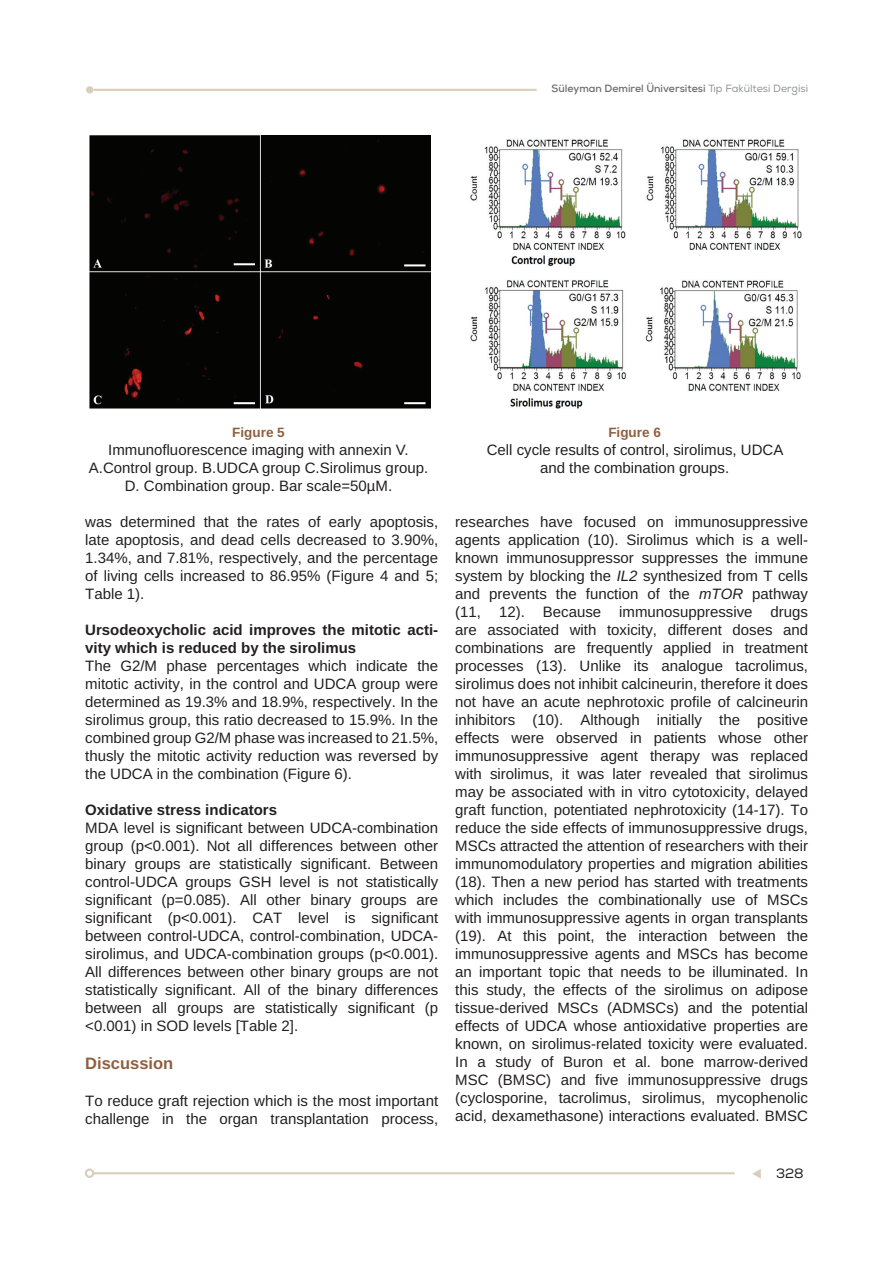
<style>
.page{position:relative;width:893px;height:1263px;background:#fff}
.page>*{position:absolute;margin:0;border:0;box-sizing:border-box;transform-origin:0 0}
.t1{font:700 16.5px "Arimo";color:#8f5f3f}
.t2{font:15px/18px "Arimo";color:#231f20;text-align:justify}
.t3{font:700 15px/18px "Arimo";color:#231f20}
.t4{font:700 13.5px "Arimo";color:#8f5f3f}
.t5{font:13.5px "Nexa";color:#231f20}
.t6{font:700 10.5px "Nexa";color:#6b6b6e}
.s1{font-weight:400;color:#939598}
.s2{font-style:italic}
.s3{color:#d8cebc}
</style>
<div class="page">
<hr style="left:93px;top:1172px;width:642px;height:2px;background:#d8cebc">
<div style="left:85px;top:1168px;width:9px;height:10px;border:2px solid #d8cebc;border-radius:50%"></div>
<hr style="left:94px;top:89px;width:443px;height:2px;background:#d8cebc">
<div style="left:86px;top:86px;width:7px;height:8px;background:#d8cebc;border-radius:50%"></div>
<div style="left:89px;top:135px;width:341px;height:274px;background:#040503"></div>
<img style="left:470px;top:139px;width:332px;height:270px">
<p class="t6" style="left:552px;top:82px;width:258px">Süleyman Demirel Üniversitesi <span class="s1">Tıp Fakültesi Dergisi</span></p>
<p class="t4" style="left:232px;top:422px;width:54px">Figure 5</p>
<p class="t2" style="left:89px;top:441px;width:341px;text-align:center">Immunofluorescence imaging with annexin V.<br>A.Control group. B.UDCA group C.Sirolimus group.<br>D. Combination group. Bar scale=50µM.</p>
<p class="t2" style="left:85px;top:513px;width:354px">was determined that the rates of early apoptosis, late apoptosis, and dead cells decreased to 3.90%, 1.34%, and 7.81%, respectively, and the percentage of living cells increased to 86.95% (Figure 4 and 5; Table 1).</p>
<p class="t3" style="left:85px;top:621px;width:354px">Ursodeoxycholic acid improves the mitotic acti&shy;vity which is reduced by the sirolimus</p>
<p class="t2" style="left:85px;top:657px;width:354px">The G2/M phase percentages which indicate the mitotic activity, in the control and UDCA group were determined as 19.3% and 18.9%, respectively. In the sirolimus group, this ratio decreased to 15.9%. In the combined group G2/M phase was increased to 21.5%, thusly the mitotic activity reduction was reversed by the UDCA in the combination (Figure 6).</p>
<p class="t3" style="left:85px;top:801px;width:193px">Oxidative stress indicators</p>
<p class="t2" style="left:85px;top:819px;width:354px">MDA level is significant between UDCA-combination group (p&lt;0.001). Not all differences between other binary groups are statistically significant. Between control-UDCA groups GSH level is not statistically significant (p=0.085). All other binary groups are significant (p&lt;0.001). CAT level is significant between control-UDCA, control-combination, UDCA&shy;sirolimus, and UDCA-combination groups (p&lt;0.001).<br>All differences between other binary groups are not statistically significant. All of the binary differences between all groups are statistically significant (p &lt;0.001) in SOD levels [Table 2].</p>
<p class="t1" style="left:85px;top:1051px;width:90px">Discussion</p>
<p class="t2" style="left:85px;top:1092px;width:354px">To reduce graft rejection which is the most important challenge in the organ transplantation process,</p>
<p class="t4" style="left:608px;top:422px;width:54px">Figure 6</p>
<p class="t2" style="left:487px;top:441px;width:298px;text-align:center">Cell cycle results of control, sirolimus, UDCA and the combination groups.</p>
<p class="t2" style="left:455px;top:513px;width:354px">researches have focused on immunosuppressive agents application (10). Sirolimus which is a well&shy;known immunosuppressor suppresses the immune system by blocking the <span class="s2">IL2</span> synthesized from T cells and prevents the function of the <span class="s2">mTOR</span> pathway (11, 12). Because immunosuppressive drugs are associated with toxicity, different doses and combinations are frequently applied in treatment processes (13). Unlike its analogue tacrolimus, sirolimus does not inhibit calcineurin, therefore it does not have an acute nephrotoxic profile of calcineurin inhibitors (10). Although initially the positive effects were observed in patients whose other immunosuppressive agent therapy was replaced with sirolimus, it was later revealed that sirolimus may be associated with in vitro cytotoxicity, delayed graft function, potentiated nephrotoxicity (14-17). To reduce the side effects of immunosuppressive drugs, MSCs attracted the attention of researchers with their immunomodulatory properties and migration abilities (18). Then a new period has started with treatments which includes the combinationally use of MSCs with immunosuppressive agents in organ transplants (19). At this point, the interaction between the immunosuppressive agents and MSCs has become an important topic that needs to be illuminated. In this study, the effects of the sirolimus on adipose tissue-derived MSCs (ADMSCs) and the potential effects of UDCA whose antioxidative properties are known, on sirolimus-related toxicity were evaluated.<br>In a study of Buron et al. bone marrow-derived MSC (BMSC) and five immunosuppressive drugs (cyclosporine, tacrolimus, sirolimus, mycophenolic acid, dexamethasone) interactions evaluated. BMSC</p>
<p class="t5" style="left:751px;top:1165px;width:54px"><span class="s3">▼</span> 328</p>
</div>
